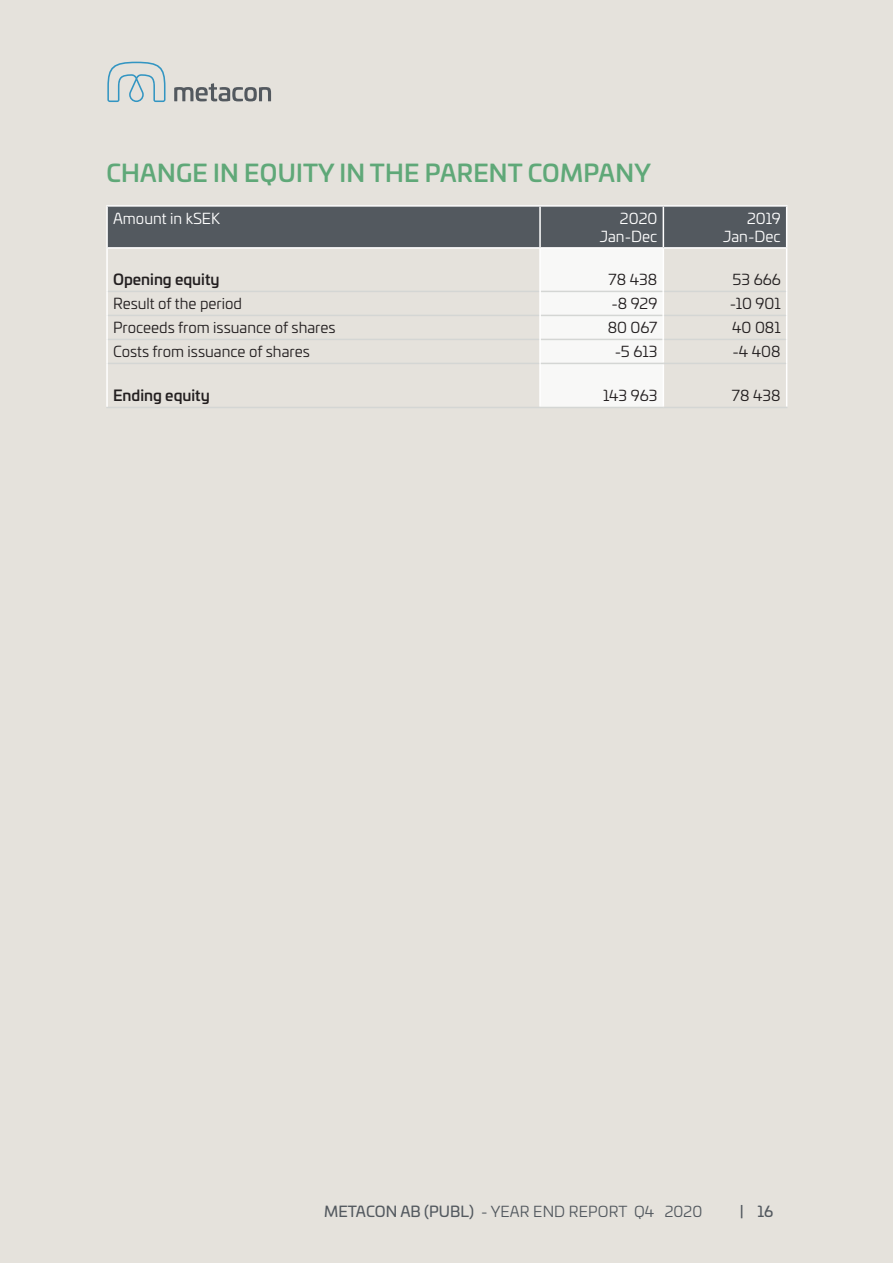
<style>
.page{position:relative;width:893px;height:1263px;background:#e5e2dc}
.page>*{position:absolute;margin:0;border:0;box-sizing:border-box;transform-origin:0 0}
.t1{font:500 24px "Univia Pro";letter-spacing:.01em;color:#5fa878}
.t2{font:15px "Univia Pro";color:#231f20}
.t3{font:15px "Univia Pro";letter-spacing:.01em;color:#53595f}
.t4{font:15px/18px "Univia Pro";color:#fff;text-align:right}
.t5{font:500 15px "Univia Pro";color:#231f20}
.t6{font:15px "Univia Pro";color:#53595f}
.s1{font-style:inherit}
</style>
<div class="page">
<svg style="left:174px;top:83px;width:97px;height:18px"></svg>
<svg style="left:107px;top:62px;width:58px;height:40px"></svg>
<hr style="left:106px;top:407px;width:434px;height:1px;background:#d4d6d4">
<hr style="left:106px;top:249px;width:2px;height:42px;background:#fff">
<hr style="left:106px;top:291px;width:2px;height:24px;background:#fff">
<hr style="left:106px;top:315px;width:2px;height:24px;background:#fff">
<hr style="left:106px;top:339px;width:2px;height:24px;background:#fff">
<svg style="left:107px;top:207px;width:680px;height:200px"></svg>
<hr style="left:106px;top:363px;width:2px;height:44px;background:#fff">
<hr style="left:106px;top:205px;width:434px;height:2px;background:#fff">
<hr style="left:106px;top:207px;width:2px;height:40px;background:#fff">
<hr style="left:540px;top:205px;width:123px;height:2px;background:#fff">
<hr style="left:539px;top:207px;width:2px;height:40px;background:#fff">
<hr style="left:663px;top:205px;width:124px;height:2px;background:#fff">
<hr style="left:663px;top:207px;width:1px;height:40px;background:#fff">
<hr style="left:786px;top:207px;width:1px;height:40px;background:#fff">
<hr style="left:106px;top:247px;width:434px;height:2px;background:#fff">
<hr style="left:540px;top:247px;width:123px;height:2px;background:#fff">
<hr style="left:663px;top:247px;width:124px;height:2px;background:#fff">
<hr style="left:541px;top:363px;width:122px;height:1px;background:#d4d6d4">
<hr style="left:663px;top:363px;width:123px;height:1px;background:#d4d6d4">
<hr style="left:540px;top:407px;width:123px;height:1px;background:#d4d6d4">
<hr style="left:663px;top:407px;width:124px;height:1px;background:#d4d6d4">
<h1 class="t1" style="left:106px;top:155px;width:546px">CHANGE IN EQUITY IN THE PARENT COMPANY</h1>
<p class="t4" style="left:113px;top:209px;width:109px">Amount in kSEK</p>
<p class="t4" style="left:600px;top:209px;width:59px">2020<br>Jan-Dec</p>
<p class="t4" style="left:723px;top:209px;width:59px">2019<br>Jan-Dec</p>
<p class="t5" style="left:113px;top:268px;width:108px">Opening equity</p>
<p class="t2" style="left:609px;top:269px;width:50px">78 438</p>
<p class="t2" style="left:733px;top:269px;width:50px">53 666</p>
<p class="t2" style="left:113px;top:293px;width:130px">Result of the period</p>
<p class="t2" style="left:611px;top:293px;width:47px">-8 929</p>
<p class="t2" style="left:730px;top:293px;width:52px">-10 901</p>
<p class="t2" style="left:113px;top:317px;width:224px">Proceeds from issuance of shares</p>
<p class="t2" style="left:608px;top:317px;width:51px">80 067</p>
<p class="t2" style="left:732px;top:317px;width:50px">40 081</p>
<p class="t2" style="left:113px;top:341px;width:198px">Costs from issuance of shares</p>
<p class="t2" style="left:615px;top:341px;width:44px">-5 613</p>
<p class="t2" style="left:732px;top:341px;width:50px">-4 408</p>
<p class="t5" style="left:113px;top:384px;width:98px">Ending equity</p>
<p class="t2" style="left:603px;top:385px;width:56px">143 963</p>
<p class="t2" style="left:732px;top:385px;width:50px">78 438</p>
<p class="t3" style="left:324px;top:1200px;width:379px"><span class="s1">METACON AB (PUBL)</span> - YEAR END REPORT Q4 2020</p>
<p class="t6" style="left:740px;top:1200px;width:35px">| 16</p>
</div>
